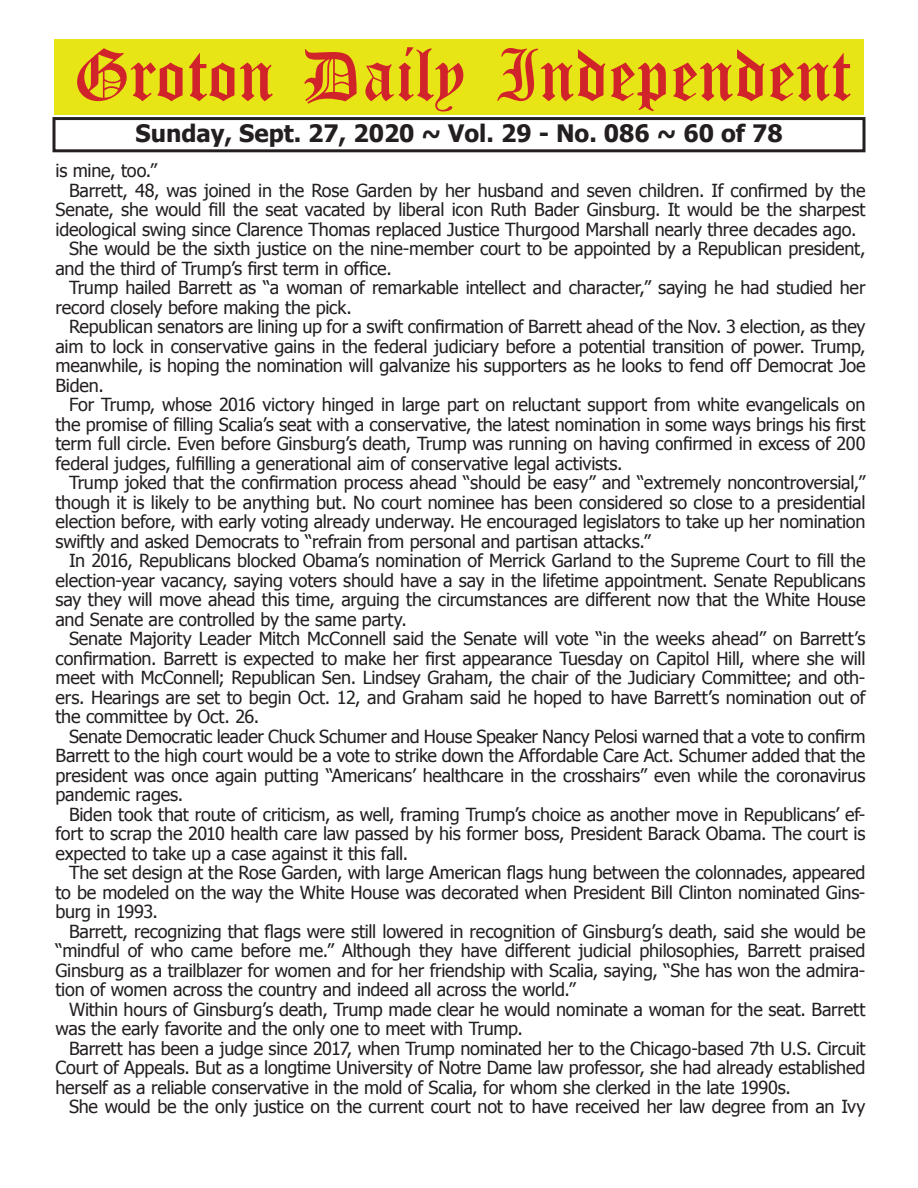
<style>
.page{position:relative;width:918px;height:1188px;background:#fff}
.page>*{position:absolute;margin:0;border:0;box-sizing:border-box;transform-origin:0 0}
.t1{font:54px "Old English Five";color:#d1232a}
.t2{font:700 24px "Tahoma";color:#231f20}
.t3{font:18px "Tahoma";letter-spacing:-.01em;color:#231f20}
</style>
<div class="page">
<div style="left:52px;top:117px;width:814px;height:35px;border:3px solid #231f20"></div>
<div style="left:54px;top:40px;width:810px;height:75px;background:#e7e515"></div>
<h1 class="t1" style="left:73px;top:50px;width:779px">Groton Daily Independent</h1>
<h2 class="t2" style="left:135px;top:116px;width:649px">Sunday, Sept. 27, 2020 ~ Vol. 29 - No. 086 ~ 60 of 78</h2>
<p class="t3" style="left:56px;top:159px;width:103px">is mine, too.”</p>
<p class="t3" style="left:69px;top:178px;width:798px">Barrett, 48, was joined in the Rose Garden by her husband and seven children. If confirmed by the</p>
<p class="t3" style="left:56px;top:198px;width:811px">Senate, she would fill the seat vacated by liberal icon Ruth Bader Ginsburg. It would be the sharpest</p>
<p class="t3" style="left:56px;top:217px;width:802px">ideological swing since Clarence Thomas replaced Justice Thurgood Marshall nearly three decades ago.</p>
<p class="t3" style="left:69px;top:237px;width:798px">She would be the sixth justice on the nine-member court to be appointed by a Republican president,</p>
<p class="t3" style="left:56px;top:256px;width:338px">and the third of Trump’s first term in office.</p>
<p class="t3" style="left:69px;top:276px;width:798px">Trump hailed Barrett as “a woman of remarkable intellect and character,” saying he had studied her</p>
<p class="t3" style="left:56px;top:295px;width:298px">record closely before making the pick.</p>
<p class="t3" style="left:69px;top:315px;width:798px">Republican senators are lining up for a swift confirmation of Barrett ahead of the Nov. 3 election, as they</p>
<p class="t3" style="left:56px;top:334px;width:812px">aim to lock in conservative gains in the federal judiciary before a potential transition of power. Trump,</p>
<p class="t3" style="left:56px;top:354px;width:811px">meanwhile, is hoping the nomination will galvanize his supporters as he looks to fend off Democrat Joe</p>
<p class="t3" style="left:56px;top:373px;width:50px">Biden.</p>
<p class="t3" style="left:69px;top:393px;width:798px">For Trump, whose 2016 victory hinged in large part on reluctant support from white evangelicals on</p>
<p class="t3" style="left:56px;top:412px;width:811px">the promise of filling Scalia’s seat with a conservative, the latest nomination in some ways brings his first</p>
<p class="t3" style="left:56px;top:432px;width:812px">term full circle. Even before Ginsburg’s death, Trump was running on having confirmed in excess of 200</p>
<p class="t3" style="left:56px;top:451px;width:569px">federal judges, fulfilling a generational aim of conservative legal activists.</p>
<p class="t3" style="left:69px;top:471px;width:798px">Trump joked that the confirmation process ahead “should be easy” and “extremely noncontroversial,”</p>
<p class="t3" style="left:56px;top:490px;width:811px">though it is likely to be anything but. No court nominee has been considered so close to a presidential</p>
<p class="t3" style="left:56px;top:510px;width:812px">election before, with early voting already underway. He encouraged legislators to take up her nomination</p>
<p class="t3" style="left:56px;top:529px;width:597px">swiftly and asked Democrats to “refrain from personal and partisan attacks.”</p>
<p class="t3" style="left:69px;top:549px;width:798px">In 2016, Republicans blocked Obama’s nomination of Merrick Garland to the Supreme Court to fill the</p>
<p class="t3" style="left:56px;top:568px;width:812px">election-year vacancy, saying voters should have a say in the lifetime appointment. Senate Republicans</p>
<p class="t3" style="left:56px;top:588px;width:812px">say they will move ahead this time, arguing the circumstances are different now that the White House</p>
<p class="t3" style="left:56px;top:607px;width:353px">and Senate are controlled by the same party.</p>
<p class="t3" style="left:69px;top:627px;width:798px">Senate Majority Leader Mitch McConnell said the Senate will vote “in the weeks ahead” on Barrett’s</p>
<p class="t3" style="left:56px;top:646px;width:811px">confirmation. Barrett is expected to make her first appearance Tuesday on Capitol Hill, where she will</p>
<p class="t3" style="left:56px;top:666px;width:812px">meet with McConnell; Republican Sen. Lindsey Graham, the chair of the Judiciary Committee; and oth-</p>
<p class="t3" style="left:56px;top:685px;width:812px">ers. Hearings are set to begin Oct. 12, and Graham said he hoped to have Barrett’s nomination out of</p>
<p class="t3" style="left:56px;top:705px;width:205px">the committee by Oct. 26.</p>
<p class="t3" style="left:69px;top:724px;width:798px">Senate Democratic leader Chuck Schumer and House Speaker Nancy Pelosi warned that a vote to confirm</p>
<p class="t3" style="left:56px;top:744px;width:811px">Barrett to the high court would be a vote to strike down the Affordable Care Act. Schumer added that the</p>
<p class="t3" style="left:56px;top:763px;width:811px">president was once again putting “Americans’ healthcare in the crosshairs” even while the coronavirus</p>
<p class="t3" style="left:56px;top:783px;width:129px">pandemic rages.</p>
<p class="t3" style="left:69px;top:802px;width:798px">Biden took that route of criticism, as well, framing Trump’s choice as another move in Republicans’ ef-</p>
<p class="t3" style="left:56px;top:822px;width:811px">fort to scrap the 2010 health care law passed by his former boss, President Barack Obama. The court is</p>
<p class="t3" style="left:56px;top:841px;width:354px">expected to take up a case against it this fall.</p>
<p class="t3" style="left:69px;top:861px;width:798px">The set design at the Rose Garden, with large American flags hung between the colonnades, appeared</p>
<p class="t3" style="left:56px;top:880px;width:812px">to be modeled on the way the White House was decorated when President Bill Clinton nominated Gins-</p>
<p class="t3" style="left:56px;top:900px;width:104px">burg in 1993.</p>
<p class="t3" style="left:69px;top:919px;width:798px">Barrett, recognizing that flags were still lowered in recognition of Ginsburg’s death, said she would be</p>
<p class="t3" style="left:56px;top:939px;width:811px">“mindful of who came before me.” Although they have different judicial philosophies, Barrett praised</p>
<p class="t3" style="left:56px;top:958px;width:812px">Ginsburg as a trailblazer for women and for her friendship with Scalia, saying, “She has won the admira-</p>
<p class="t3" style="left:56px;top:978px;width:522px">tion of women across the country and indeed all across the world.”</p>
<p class="t3" style="left:69px;top:997px;width:798px">Within hours of Ginsburg’s death, Trump made clear he would nominate a woman for the seat. Barrett</p>
<p class="t3" style="left:56px;top:1017px;width:469px">was the early favorite and the only one to meet with Trump.</p>
<p class="t3" style="left:69px;top:1036px;width:798px">Barrett has been a judge since 2017, when Trump nominated her to the Chicago-based 7th U.S. Circuit</p>
<p class="t3" style="left:56px;top:1056px;width:812px">Court of Appeals. But as a longtime University of Notre Dame law professor, she had already established</p>
<p class="t3" style="left:56px;top:1075px;width:737px">herself as a reliable conservative in the mold of Scalia, for whom she clerked in the late 1990s.</p>
<p class="t3" style="left:69px;top:1095px;width:798px">She would be the only justice on the current court not to have received her law degree from an Ivy</p>
</div>
